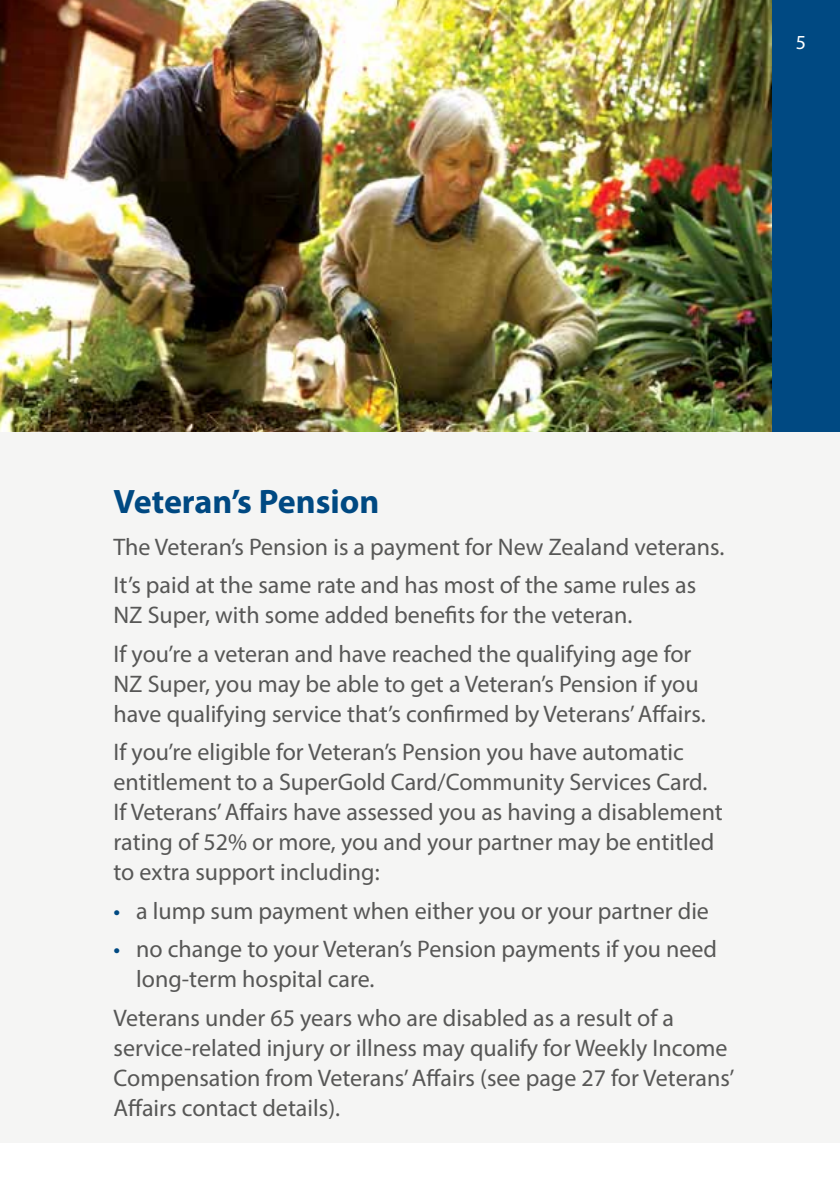
<style>
.page{position:relative;width:840px;height:1191px;background:#fff}
.page>*{position:absolute;margin:0;border:0;box-sizing:border-box;transform-origin:0 0}
.t1{font:700 34px "Myriad Pro";color:#004982}
.Body{font:24px/30px "Myriad Pro";color:#575756}
.Body_copy{font:24px/30px "Myriad Pro";color:#575756}
.t2{font:20px "Myriad Pro";color:#fff}
.s1{color:#004982}
</style>
<div class="page">
<div style="left:0;top:430px;width:839px;height:712px;background:#f5f5f4"></div>
<div style="left:0;top:0;width:839px;height:431px;background:#004982"></div>
<img style="left:0;top:0;width:771px;height:431px">
<p class="t2" style="left:795px;top:30px;width:12px">5</p>
<h2 class="t1" style="left:113px;top:479px;width:267px">Veteran’s Pension</h2>
<p class="Body" style="left:113px;top:531px;width:612px">The Veteran’s Pension is a payment for New Zealand veterans.</p>
<p class="Body" style="left:113px;top:569px;width:584px">It’s paid at the same rate and has most of the same rules as<br>NZ Super, with some added benefits for the veteran.</p>
<p class="Body" style="left:113px;top:638px;width:593px">If you’re a veteran and have reached the qualifying age for<br>NZ Super, you may be able to get a Veteran’s Pension if you have qualifying service that’s confirmed by Veterans’ Affairs.</p>
<p class="Body" style="left:113px;top:736px;width:610px">If you’re eligible for Veteran’s Pension you have automatic entitlement to a SuperGold Card/Community Services Card.<br>If Veterans’ Affairs have assessed you as having a disablement rating of 52% or more, you and your partner may be entitled to extra support including:</p>
<p class="Body" style="left:113px;top:895px;width:596px"><span class="s1">•</span> a lump sum payment when either you or your partner die</p>
<p class="Body" style="left:136px;top:933px;width:582px;text-indent:-23px"><span class="s1">•</span> no change to your Veteran’s Pension payments if you need long-term hospital care.</p>
<p class="Body_copy" style="left:113px;top:1002px;width:622px">Veterans under 65 years who are disabled as a result of a service-related injury or illness may qualify for Weekly Income Compensation from Veterans’ Affairs (see page 27 for Veterans’ Affairs contact details).</p>
</div>
